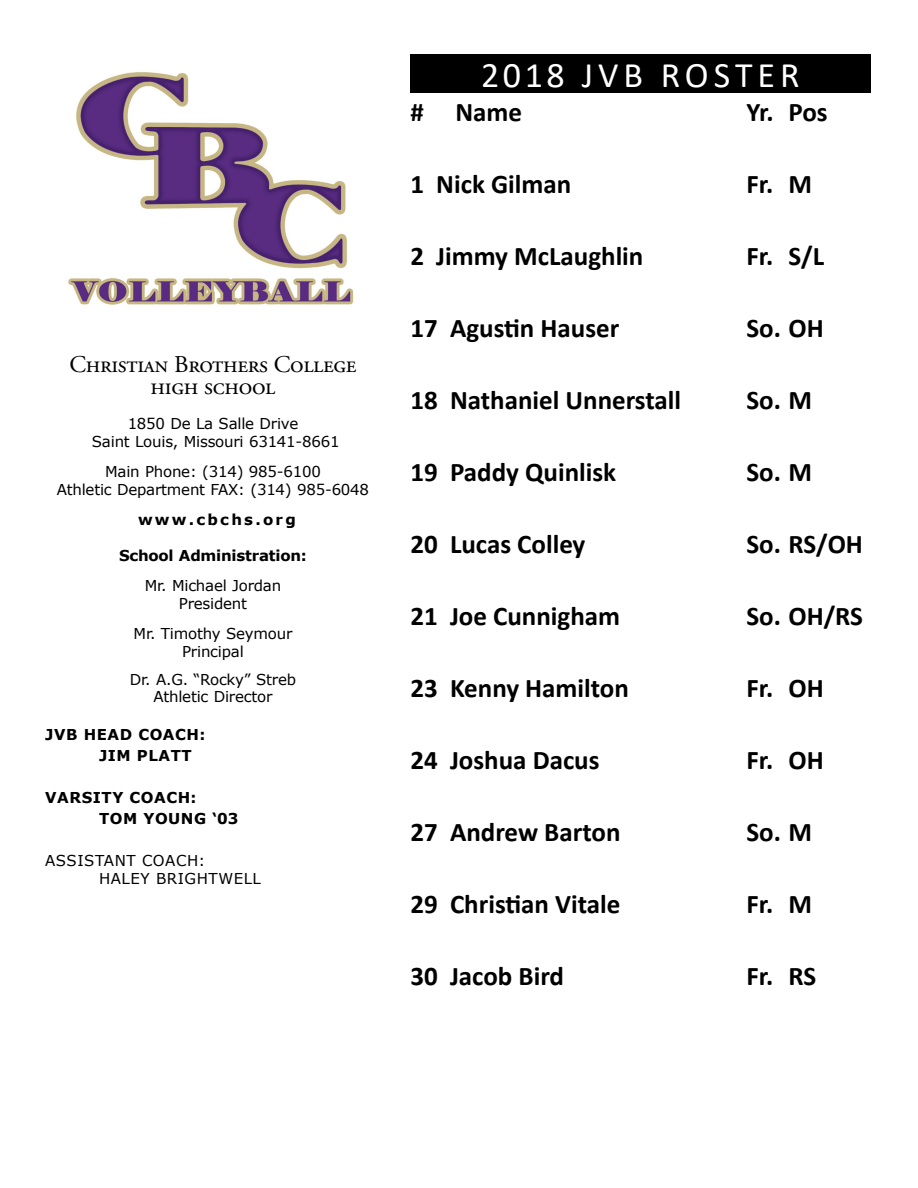
<style>
.page{position:relative;width:918px;height:1188px;background:#fff}
.page>*{position:absolute;margin:0;border:0;box-sizing:border-box;transform-origin:0 0}
.t1{font:36px "Calibri";letter-spacing:.135em;color:#fff}
.t2{font:700 27px "Calibri";color:#000}
.t3{font:24px/22.5px "Adobe Garamond Pro";letter-spacing:-.015em;color:#000;text-align:center}
.t4{font:15px/18px "Verdana";letter-spacing:-.015em;color:#000;text-align:center}
.t5{font:700 15px/21px "Verdana";letter-spacing:.035em;color:#000}
.t6{font:700 15px "Verdana";letter-spacing:-.015em;color:#000}
.t7{font:15px "Verdana";letter-spacing:.035em;color:#000}
</style>
<div class="page">
<img style="left:68px;top:72px;width:286px;height:233px">
<div style="left:410px;top:54px;width:461px;height:38px;background:#000"></div>
<p class="t3" style="left:69px;top:354px;width:289px">Christian Brothers College high school</p>
<p class="t4" style="left:92px;top:414px;width:249px">1850 De La Salle Drive<br>Saint Louis, Missouri 63141-8661</p>
<p class="t4" style="left:57px;top:462px;width:314px">Main Phone: (314) 985-6100<br>Athletic Department FAX: (314) 985-6048</p>
<p class="t5" style="left:138px;top:509px;width:159px">www.cbchs.org</p>
<p class="t6" style="left:119px;top:545px;width:189px">School Administration:</p>
<p class="t4" style="left:145px;top:576px;width:138px">Mr. Michael Jordan<br>President</p>
<p class="t4" style="left:134px;top:624px;width:160px">Mr. Timothy Seymour<br>Principal</p>
<p class="t4" style="left:130px;top:672px;width:168px;line-height:16.5px">Dr. A.G. “Rocky” Streb<br>Athletic Director</p>
<p class="t5" style="left:99px;top:724px;width:108px;text-indent:-54px">JVb Head coach :<br>Jim Platt</p>
<p class="t5" style="left:45px;top:787px;width:153px">Varsity Coach :<br>TOM</p>
<p class="t5" style="left:143px;top:808px;width:97px">YOUNG ‘03</p>
<p class="t4" style="left:45px;top:852px;width:50px">Assista</p>
<p class="t4" style="left:115px;top:852px;width:92px">nt Coac h:</p>
<p class="t4" style="left:99px;top:870px;width:11px">Hal</p>
<p class="t7" style="left:130px;top:869px;width:123px">ey Brightwell</p>
<h1 class="t1" style="left:481px;top:50px;width:316px">2018 JVB ROSTER</h1>
<p class="t2" style="left:410px;top:93px;width:113px"># Name</p>
<p class="t2" style="left:746px;top:93px;width:83px">Yr. Pos</p>
<p class="t2" style="left:410px;top:165px;width:162px">1 Nick Gilman</p>
<p class="t2" style="left:746px;top:165px;width:67px">Fr. M</p>
<p class="t2" style="left:410px;top:237px;width:235px">2 Jimmy McLaughlin</p>
<p class="t2" style="left:746px;top:237px;width:79px">Fr. S/L</p>
<p class="t2" style="left:410px;top:309px;width:210px">17 Agustin Hauser</p>
<p class="t2" style="left:746px;top:309px;width:79px">So. OH</p>
<p class="t2" style="left:410px;top:381px;width:272px">18 Nathaniel Unnerstall</p>
<p class="t2" style="left:746px;top:381px;width:67px">So. M</p>
<p class="t2" style="left:410px;top:453px;width:207px">19 Paddy Quinlisk</p>
<p class="t2" style="left:746px;top:453px;width:67px">So. M</p>
<p class="t2" style="left:410px;top:525px;width:177px">20 Lucas Colley</p>
<p class="t2" style="left:746px;top:525px;width:118px">So. RS/OH</p>
<p class="t2" style="left:410px;top:597px;width:211px">21 Joe Cunnigham</p>
<p class="t2" style="left:746px;top:597px;width:118px">So. OH/RS</p>
<p class="t2" style="left:410px;top:669px;width:220px">23 Kenny Hamilton</p>
<p class="t2" style="left:746px;top:669px;width:79px">Fr. OH</p>
<p class="t2" style="left:410px;top:741px;width:191px">24 Joshua Dacus</p>
<p class="t2" style="left:746px;top:741px;width:79px">Fr. OH</p>
<p class="t2" style="left:410px;top:813px;width:212px">27 Andrew Barton</p>
<p class="t2" style="left:746px;top:813px;width:67px">So. M</p>
<p class="t2" style="left:410px;top:885px;width:212px">29 Christian Vitale</p>
<p class="t2" style="left:746px;top:885px;width:67px">Fr. M</p>
<p class="t2" style="left:410px;top:957px;width:155px">30 Jacob Bird</p>
<p class="t2" style="left:746px;top:957px;width:71px">Fr. RS</p>
</div>
